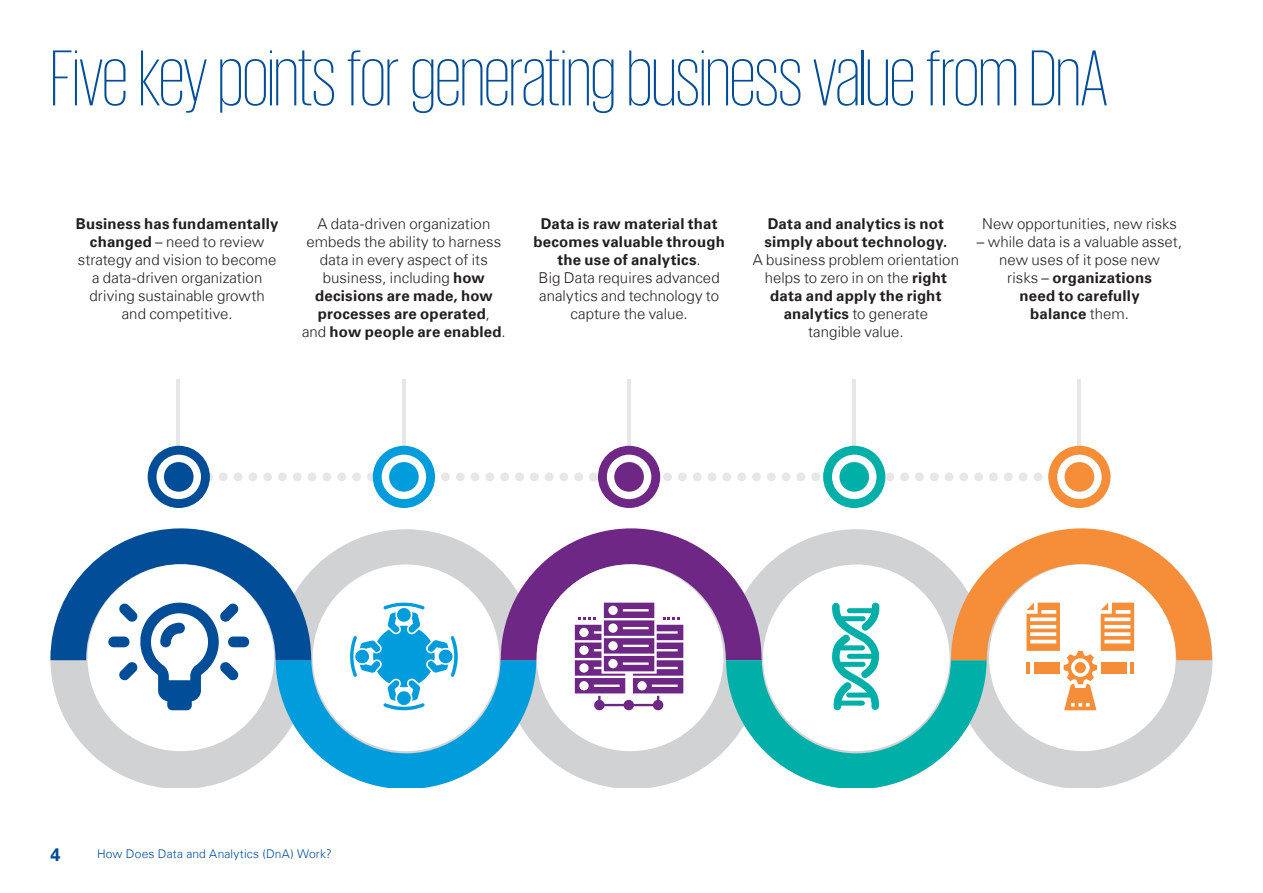
<style>
.page{position:relative;width:1263px;height:893px;background:#fff}
.page>*{position:absolute;margin:0;border:0;box-sizing:border-box;transform-origin:0 0}
.t1{font:200 81px "KPMG";letter-spacing:-.01em;color:#014d97}
.t2{font:700 18px "Universfor KPMG";color:#014d97}
.Bodycopy_9_5pt{font:300 15px/18px "Universfor KPMG";letter-spacing:.005em;color:#231f20;text-align:center}
.Bodycopy_9_5pt-2{font:700 15px/18px "Universfor KPMG";letter-spacing:.015em;color:#231f20;text-align:center}
.t3{font:300 12px "Universfor KPMG";letter-spacing:.015em;color:#014d97}
.s1{font-weight:700}
.s2{font-weight:300}
</style>
<div class="page">
<hr style="left:177px;top:380px;width:3px;height:97px;background:#e6e7e6">
<hr style="left:403px;top:380px;width:3px;height:97px;background:#e6e7e6">
<hr style="left:627px;top:380px;width:3px;height:97px;background:#e6e7e6">
<hr style="left:853px;top:380px;width:3px;height:97px;background:#e6e7e6">
<hr style="left:1077px;top:380px;width:3px;height:97px;background:#e6e7e6">
<div style="left:204px;top:472px;width:9px;height:9px;background:#e6e7e6;border-radius:50%"></div>
<div style="left:219px;top:472px;width:9px;height:9px;background:#e6e7e6;border-radius:50%"></div>
<div style="left:234px;top:472px;width:8px;height:9px;background:#e6e7e6;border-radius:50%"></div>
<div style="left:248px;top:472px;width:9px;height:9px;background:#e6e7e6;border-radius:50%"></div>
<div style="left:263px;top:472px;width:9px;height:9px;background:#e6e7e6;border-radius:50%"></div>
<div style="left:278px;top:472px;width:9px;height:9px;background:#e6e7e6;border-radius:50%"></div>
<div style="left:293px;top:472px;width:9px;height:9px;background:#e6e7e6;border-radius:50%"></div>
<div style="left:308px;top:472px;width:8px;height:9px;background:#e6e7e6;border-radius:50%"></div>
<div style="left:322px;top:472px;width:9px;height:9px;background:#e6e7e6;border-radius:50%"></div>
<div style="left:337px;top:472px;width:9px;height:9px;background:#e6e7e6;border-radius:50%"></div>
<div style="left:352px;top:472px;width:9px;height:9px;background:#e6e7e6;border-radius:50%"></div>
<svg style="left:367px;top:472px;width:9px;height:9px"></svg>
<div style="left:441px;top:472px;width:9px;height:9px;background:#e6e7e6;border-radius:50%"></div>
<div style="left:456px;top:472px;width:9px;height:9px;background:#e6e7e6;border-radius:50%"></div>
<div style="left:471px;top:472px;width:8px;height:9px;background:#e6e7e6;border-radius:50%"></div>
<div style="left:485px;top:472px;width:9px;height:9px;background:#e6e7e6;border-radius:50%"></div>
<div style="left:500px;top:472px;width:9px;height:9px;background:#e6e7e6;border-radius:50%"></div>
<div style="left:515px;top:472px;width:9px;height:9px;background:#e6e7e6;border-radius:50%"></div>
<div style="left:530px;top:472px;width:9px;height:9px;background:#e6e7e6;border-radius:50%"></div>
<div style="left:545px;top:472px;width:8px;height:9px;background:#e6e7e6;border-radius:50%"></div>
<div style="left:559px;top:472px;width:9px;height:9px;background:#e6e7e6;border-radius:50%"></div>
<div style="left:574px;top:472px;width:9px;height:9px;background:#e6e7e6;border-radius:50%"></div>
<div style="left:589px;top:472px;width:9px;height:9px;background:#e6e7e6;border-radius:50%"></div>
<div style="left:663px;top:472px;width:9px;height:9px;background:#e6e7e6;border-radius:50%"></div>
<div style="left:678px;top:472px;width:9px;height:9px;background:#e6e7e6;border-radius:50%"></div>
<div style="left:693px;top:472px;width:9px;height:9px;background:#e6e7e6;border-radius:50%"></div>
<div style="left:708px;top:472px;width:8px;height:9px;background:#e6e7e6;border-radius:50%"></div>
<div style="left:722px;top:472px;width:9px;height:9px;background:#e6e7e6;border-radius:50%"></div>
<div style="left:737px;top:472px;width:9px;height:9px;background:#e6e7e6;border-radius:50%"></div>
<div style="left:752px;top:472px;width:9px;height:9px;background:#e6e7e6;border-radius:50%"></div>
<div style="left:767px;top:472px;width:9px;height:9px;background:#e6e7e6;border-radius:50%"></div>
<div style="left:782px;top:472px;width:8px;height:9px;background:#e6e7e6;border-radius:50%"></div>
<div style="left:796px;top:472px;width:9px;height:9px;background:#e6e7e6;border-radius:50%"></div>
<div style="left:811px;top:472px;width:9px;height:9px;background:#e6e7e6;border-radius:50%"></div>
<div style="left:885px;top:472px;width:9px;height:9px;background:#e6e7e6;border-radius:50%"></div>
<div style="left:900px;top:472px;width:9px;height:9px;background:#e6e7e6;border-radius:50%"></div>
<div style="left:915px;top:472px;width:9px;height:9px;background:#e6e7e6;border-radius:50%"></div>
<div style="left:930px;top:472px;width:9px;height:9px;background:#e6e7e6;border-radius:50%"></div>
<div style="left:945px;top:472px;width:8px;height:9px;background:#e6e7e6;border-radius:50%"></div>
<div style="left:959px;top:472px;width:9px;height:9px;background:#e6e7e6;border-radius:50%"></div>
<div style="left:974px;top:472px;width:9px;height:9px;background:#e6e7e6;border-radius:50%"></div>
<div style="left:989px;top:472px;width:9px;height:9px;background:#e6e7e6;border-radius:50%"></div>
<div style="left:1004px;top:472px;width:9px;height:9px;background:#e6e7e6;border-radius:50%"></div>
<div style="left:1019px;top:472px;width:8px;height:9px;background:#e6e7e6;border-radius:50%"></div>
<div style="left:1033px;top:472px;width:9px;height:9px;background:#e6e7e6;border-radius:50%"></div>
<div style="left:148px;top:446px;width:62px;height:62px;background:#014d97;border-radius:50%"></div>
<div style="left:157px;top:455px;width:44px;height:44px;background:#fff;border-radius:50%"></div>
<div style="left:373px;top:446px;width:62px;height:62px;background:#009cdc;border-radius:50%"></div>
<div style="left:382px;top:455px;width:44px;height:44px;background:#fff;border-radius:50%"></div>
<div style="left:598px;top:446px;width:62px;height:62px;background:#6f2786;border-radius:50%"></div>
<div style="left:607px;top:455px;width:44px;height:44px;background:#fff;border-radius:50%"></div>
<div style="left:823px;top:446px;width:62px;height:62px;background:#00afa8;border-radius:50%"></div>
<div style="left:832px;top:455px;width:44px;height:44px;background:#fff;border-radius:50%"></div>
<div style="left:1048px;top:446px;width:62px;height:62px;background:#f68d38;border-radius:50%"></div>
<div style="left:1057px;top:455px;width:45px;height:44px;background:#fff;border-radius:50%"></div>
<div style="left:164px;top:462px;width:30px;height:30px;background:#014d97;border-radius:50%"></div>
<div style="left:389px;top:462px;width:30px;height:30px;background:#009cdc;border-radius:50%"></div>
<div style="left:614px;top:462px;width:30px;height:30px;background:#6f2786;border-radius:50%"></div>
<div style="left:839px;top:462px;width:30px;height:30px;background:#00afa8;border-radius:50%"></div>
<div style="left:1064px;top:462px;width:30px;height:30px;background:#f68d38;border-radius:50%"></div>
<svg style="left:50px;top:528px;width:1162px;height:259px"></svg>
<p class="t1" style="left:50px;top:40px;width:1059px">Five key points for generating business value from DnA</p>
<p class="Bodycopy_9_5pt" style="left:76px;top:215px;width:204px"><span class="s1">Business has fundamentally changed</span> – need to review strategy and vision to become a data-driven organization driving sustainable growth and competitive.</p>
<p class="Bodycopy_9_5pt" style="left:302px;top:215px;width:205px">A data-driven organization embeds the ability to harness data in every aspect of its business, including <span class="s1">how decisions are made, how processes are operated</span>,<br>and <span class="s1">how people are enabled</span>.</p>
<p class="Bodycopy_9_5pt-2" style="left:753px;top:215px;width:208px">Data and analytics is not simply about technology.<br><span class="s2">A business problem orientation helps to zero in on the</span> right data and apply the right analytics <span class="s2">to generate<br>tangible value.</span></p>
<p class="Bodycopy_9_5pt" style="left:533px;top:215px;width:193px"><span class="s1">Data is raw material that becomes valuable through the use of analytics</span>.<br>Big Data requires advanced analytics and technology to capture the value.</p>
<p class="Bodycopy_9_5pt" style="left:982px;top:215px;width:196px">New opportunities, new risks</p>
<p class="Bodycopy_9_5pt" style="left:977px;top:233px;width:207px">– while data is a valuable asset, new uses of it pose new<br>risks – <span class="s1">organizations<br>need to carefully<br>balance</span> them.</p>
<p class="t2" style="left:50px;top:843px;width:12px">4</p>
<p class="t3" style="left:97px;top:847px;width:236px">How Does Data and Analytics (DnA) Work?</p>
</div>
